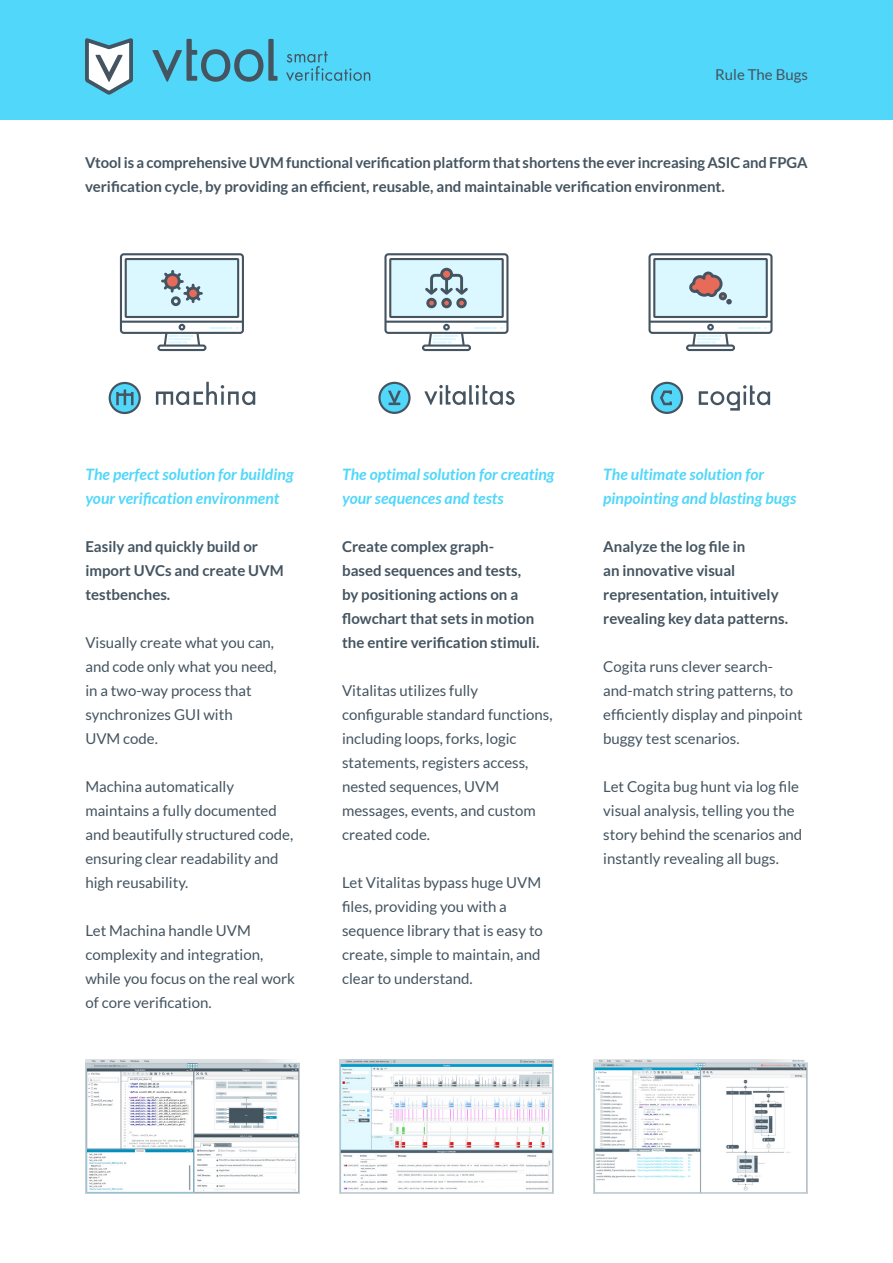
<style>
.page{position:relative;width:893px;height:1263px;background:#fff}
.page>*{position:absolute;margin:0;border:0;box-sizing:border-box;transform-origin:0 0}
.t1{font:italic 700 15.75px/24px "Lato";color:#50d7fa}
.t2{font:15px/24px "Lato";color:#445460}
.t3{font:700 15px/24px "Lato";color:#445460}
</style>
<div class="page">
<div style="left:0;top:0;width:893px;height:119px;background:#50d7fa"></div>
<svg style="left:286px;top:51px;width:84px;height:30px"></svg>
<svg style="left:152px;top:39px;width:126px;height:43px"></svg>
<svg style="left:85px;top:38px;width:48px;height:57px"></svg>
<svg style="left:121px;top:254px;width:122px;height:79px"></svg>
<div style="left:120px;top:253px;width:124px;height:81px;border:2px solid #445460;border-radius:3px"></div>
<div style="left:126px;top:259px;width:112px;height:58px;background:#dbf7ff"></div>
<div style="left:125px;top:258px;width:114px;height:60px;border:2px solid #445460"></div>
<div style="left:157px;top:344px;width:49px;height:7px;border:2px solid #445460;border-radius:2px"></div>
<svg style="left:119px;top:320px;width:125px;height:29px"></svg>
<svg style="left:161px;top:270px;width:42px;height:34px"></svg>
<div style="left:171px;top:296px;width:10px;height:10px;border:3px solid #445460;border-radius:50%"></div>
<div style="left:384px;top:253px;width:124px;height:81px;border:2px solid #445460;border-radius:3px"></div>
<div style="left:390px;top:259px;width:113px;height:58px;background:#dbf7ff"></div>
<div style="left:389px;top:258px;width:115px;height:60px;border:2px solid #445460"></div>
<div style="left:422px;top:344px;width:49px;height:7px;border:2px solid #445460;border-radius:2px"></div>
<svg style="left:384px;top:320px;width:125px;height:29px"></svg>
<div style="left:458px;top:299px;width:7px;height:8px;background:#e86b59;border-radius:50%"></div>
<div style="left:456px;top:298px;width:11px;height:10px;border:3px solid #445460;border-radius:50%"></div>
<div style="left:443px;top:299px;width:7px;height:8px;background:#e86b59;border-radius:50%"></div>
<div style="left:441px;top:298px;width:11px;height:10px;border:3px solid #445460;border-radius:50%"></div>
<div style="left:428px;top:299px;width:7px;height:8px;background:#e86b59;border-radius:50%"></div>
<div style="left:426px;top:298px;width:11px;height:10px;border:3px solid #445460;border-radius:50%"></div>
<div style="left:440px;top:268px;width:13px;height:13px;border:3px solid #445460;border-radius:50%"></div>
<svg style="left:425px;top:272px;width:43px;height:23px"></svg>
<div style="left:648px;top:253px;width:125px;height:81px;border:2px solid #445460;border-radius:3px"></div>
<div style="left:654px;top:259px;width:113px;height:58px;background:#dbf7ff"></div>
<div style="left:653px;top:258px;width:115px;height:60px;border:2px solid #445460"></div>
<div style="left:686px;top:344px;width:49px;height:7px;border:2px solid #445460;border-radius:2px"></div>
<svg style="left:648px;top:320px;width:125px;height:29px"></svg>
<svg style="left:689px;top:271px;width:43px;height:33px"></svg>
<svg style="left:156px;top:382px;width:99px;height:23px"></svg>
<svg style="left:110px;top:383px;width:30px;height:30px"></svg>
<div style="left:109px;top:382px;width:32px;height:32px;border:2px solid #445460;border-radius:50%"></div>
<svg style="left:116px;top:389px;width:18px;height:16px"></svg>
<svg style="left:424px;top:385px;width:91px;height:20px"></svg>
<svg style="left:379px;top:383px;width:30px;height:30px"></svg>
<div style="left:378px;top:382px;width:33px;height:32px;border:2px solid #445460;border-radius:50%"></div>
<svg style="left:388px;top:391px;width:13px;height:14px"></svg>
<svg style="left:699px;top:385px;width:71px;height:26px"></svg>
<svg style="left:652px;top:383px;width:30px;height:30px"></svg>
<div style="left:651px;top:382px;width:32px;height:32px;border:2px solid #445460;border-radius:50%"></div>
<svg style="left:660px;top:390px;width:12px;height:15px"></svg>
<img style="left:85px;top:1059px;width:215px;height:134px">
<img style="left:339px;top:1059px;width:215px;height:134px">
<img style="left:593px;top:1059px;width:215px;height:134px">
<p class="t2" style="left:715px;top:63px;width:94px">Rule The Bugs</p>
<p class="t3" style="left:85px;top:150px;width:724px">VtoolisacomprehensiveUVMfunctionalverificationplatformthatshortenstheeverincreasingASICandFPGA verification cycle, by providing an efficient, reusable, and maintainable verification environment.</p>
<p class="t1" style="left:85px;top:463px;width:210px">The perfect solution for building your verification environment</p>
<p class="t3" style="left:85px;top:534px;width:200px">Easily and quickly build or import UVCs and create UVM testbenches.</p>
<p class="t2" style="left:85px;top:630px;width:193px">Visually create what you can, and code only what you need, in a two-way process that synchronizes GUI with<br>UVM code.</p>
<p class="t2" style="left:85px;top:774px;width:209px">Machina automatically maintains a fully documented and beautifully structured code, ensuring clear readability and high reusability.</p>
<p class="t2" style="left:85px;top:918px;width:211px">Let Machina handle UVM complexity and integration, while you focus on the real work of core verification.</p>
<p class="t1" style="left:342px;top:463px;width:214px">The optimal solution for creating your sequences and tests</p>
<p class="t3" style="left:342px;top:534px;width:154px">Create complex graph-</p>
<p class="t3" style="left:342px;top:582px;width:199px">by positioning actions on a flowchart that sets in motion the entire verification stimuli.</p>
<p class="t3" style="left:342px;top:558px;width:181px">based sequences and tests,</p>
<p class="t2" style="left:342px;top:678px;width:212px">Vitalitas utilizes fully configurable standard functions, including loops, forks, logic statements, registers access, nested sequences, UVM messages, events, and custom created code.</p>
<p class="t2" style="left:342px;top:870px;width:202px">Let Vitalitas bypass huge UVM files, providing you with a sequence library that is easy to create, simple to maintain, and clear to understand.</p>
<p class="t1" style="left:603px;top:463px;width:194px">The ultimate solution for pinpointing and blasting bugs</p>
<p class="t3" style="left:603px;top:534px;width:186px">Analyze the log file in<br>an innovative visual representation, intuitively revealing key data patterns.</p>
<p class="t2" style="left:603px;top:654px;width:171px">Cogita runs clever search-</p>
<p class="t2" style="left:603px;top:702px;width:201px">efficiently display and pinpoint buggy test scenarios.</p>
<p class="t2" style="left:603px;top:774px;width:201px">Let Cogita bug hunt via log file visual analysis, telling you the story behind the scenarios and instantly revealing all bugs.</p>
<p class="t2" style="left:603px;top:678px;width:192px">and-match string patterns to,</p>
</div>
